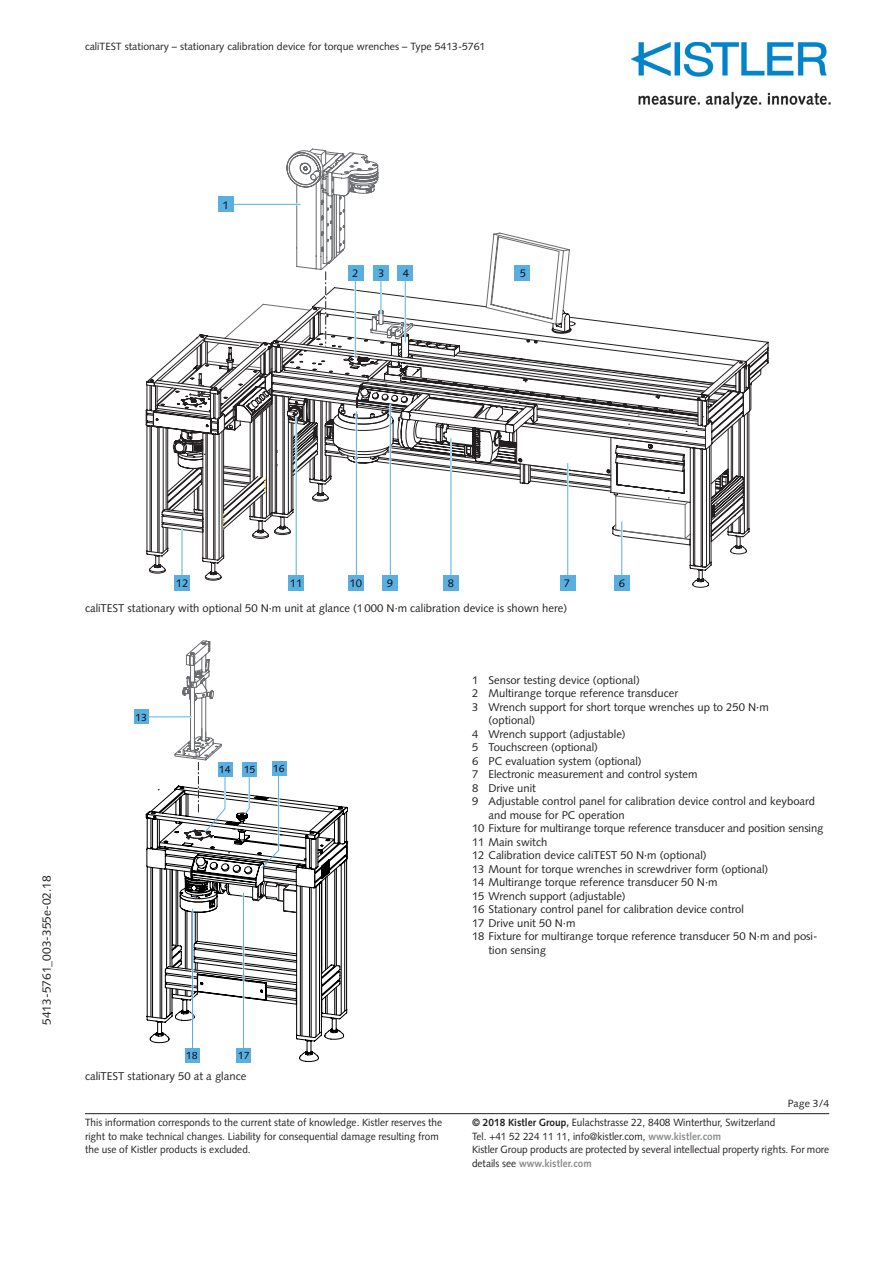
<style>
.page{position:relative;width:893px;height:1263px;background:#fff}
.page>*{position:absolute;margin:0;border:0;box-sizing:border-box;transform-origin:0 0}
.t1{font:12px "Syntax LT Std";color:#231f20}
.t2{font:11.25px "Syntax LT Std";color:#231f20}
.t3{font:10.8px "Linotype Syntax Com";color:#0f0a10}
.t4{font:10.5px/13.5px "Syntax LT Std";color:#231f20;scale:.96 1}
.t5{font:10.5px "Syntax LT Std";color:#231f20}
.t6{font:10.2px "Linotype Syntax Com";color:#0f0a10}
.s1{font-weight:700}
.s2{font-weight:700;color:#8a8c8f}
</style>
<div class="page">
<hr style="left:85px;top:1113px;width:744px;height:1px;background:#231f20">
<img style="left:631px;top:43px;width:200px;height:65px">
<svg style="left:146px;top:149px;width:598px;height:432px"></svg>
<hr style="left:354px;top:279px;width:2px;height:79px;background:#fff">
<div style="left:348px;top:265px;width:15px;height:15px;background:#5aafe1"></div>
<hr style="left:355px;top:279px;width:1px;height:79px;background:#5aafe1">
<hr style="left:380px;top:279px;width:2px;height:35px;background:#fff">
<div style="left:373px;top:265px;width:16px;height:15px;background:#5aafe1"></div>
<hr style="left:381px;top:279px;width:1px;height:35px;background:#5aafe1">
<hr style="left:404px;top:279px;width:2px;height:63px;background:#fff">
<div style="left:398px;top:265px;width:15px;height:15px;background:#5aafe1"></div>
<hr style="left:405px;top:279px;width:1px;height:63px;background:#5aafe1">
<hr style="left:295px;top:417px;width:2px;height:159px;background:#fff">
<div style="left:289px;top:575px;width:15px;height:16px;background:#5aafe1"></div>
<div style="left:515px;top:265px;width:15px;height:15px;background:#5aafe1"></div>
<hr style="left:296px;top:417px;width:1px;height:159px;background:#5aafe1">
<hr style="left:233px;top:203px;width:67px;height:2px;background:#fff">
<div style="left:218px;top:197px;width:16px;height:15px;background:#5aafe1"></div>
<hr style="left:233px;top:204px;width:67px;height:1px;background:#5aafe1">
<hr style="left:181px;top:528px;width:2px;height:48px;background:#fff">
<div style="left:174px;top:575px;width:16px;height:16px;background:#5aafe1"></div>
<hr style="left:182px;top:528px;width:1px;height:48px;background:#5aafe1">
<hr style="left:389px;top:405px;width:2px;height:171px;background:#fff">
<div style="left:383px;top:575px;width:15px;height:16px;background:#5aafe1"></div>
<hr style="left:390px;top:405px;width:1px;height:171px;background:#5aafe1">
<hr style="left:355px;top:412px;width:2px;height:164px;background:#fff">
<div style="left:349px;top:575px;width:15px;height:16px;background:#5aafe1"></div>
<hr style="left:356px;top:412px;width:1px;height:164px;background:#5aafe1">
<hr style="left:450px;top:439px;width:2px;height:137px;background:#fff">
<div style="left:443px;top:575px;width:16px;height:16px;background:#5aafe1"></div>
<hr style="left:451px;top:439px;width:1px;height:137px;background:#5aafe1">
<hr style="left:567px;top:463px;width:2px;height:113px;background:#fff">
<div style="left:560px;top:575px;width:15px;height:16px;background:#5aafe1"></div>
<hr style="left:567px;top:463px;width:1px;height:113px;background:#5aafe1">
<hr style="left:621px;top:522px;width:2px;height:54px;background:#fff">
<div style="left:614px;top:575px;width:15px;height:16px;background:#5aafe1"></div>
<hr style="left:621px;top:522px;width:1px;height:54px;background:#5aafe1">
<svg style="left:146px;top:640px;width:202px;height:422px"></svg>
<div style="left:272px;top:761px;width:14px;height:15px;background:#5aafe1"></div>
<hr style="left:148px;top:716px;width:43px;height:2px;background:#fff">
<div style="left:134px;top:710px;width:15px;height:14px;background:#5aafe1"></div>
<hr style="left:148px;top:716px;width:43px;height:1px;background:#5aafe1">
<div style="left:185px;top:1048px;width:15px;height:14px;background:#5aafe1"></div>
<hr style="left:192px;top:909px;width:1px;height:140px;background:#5aafe1">
<div style="left:236px;top:1048px;width:15px;height:14px;background:#5aafe1"></div>
<hr style="left:243px;top:893px;width:1px;height:156px;background:#5aafe1">
<p class="t5" style="left:85px;top:41px;width:402px">caliTEST stationary – stationary calibration device for torque wrenches – Type 5413-5761</p>
<p class="t3" style="left:222px;top:198px;width:8px">1</p>
<p class="t3" style="left:352px;top:267px;width:8px">2</p>
<p class="t3" style="left:378px;top:267px;width:8px">3</p>
<p class="t3" style="left:403px;top:267px;width:8px">4</p>
<p class="t3" style="left:520px;top:267px;width:8px">5</p>
<p class="t1" style="left:39px;top:1025px;width:151px;rotate:-90deg">5413-5761_003-355e-02.18</p>
<p class="t3" style="left:176px;top:576px;width:14px">12</p>
<p class="t3" style="left:290px;top:576px;width:14px">11</p>
<p class="t3" style="left:349px;top:576px;width:14px">10</p>
<p class="t3" style="left:387px;top:576px;width:8px">9</p>
<p class="t3" style="left:448px;top:576px;width:8px">8</p>
<p class="t3" style="left:564px;top:576px;width:8px">7</p>
<p class="t3" style="left:619px;top:576px;width:8px">6</p>
<p class="t2" style="left:85px;top:601px;width:484px">caliTEST stationary with optional 50 N·m unit at glance (1000 N·m calibration device is shown here)</p>
<p class="t6" style="left:135px;top:711px;width:13px">13</p>
<p class="t6" style="left:219px;top:763px;width:13px">14</p>
<p class="t6" style="left:244px;top:763px;width:13px">15</p>
<p class="t6" style="left:273px;top:762px;width:13px">16</p>
<p class="t2" style="left:472px;top:673px;width:169px">1 Sensor testing device (optional)</p>
<p class="t2" style="left:472px;top:686px;width:208px">2 Multirange torque reference transducer</p>
<p class="t2" style="left:472px;top:700px;width:298px">3 Wrench support for short torque wrenches up to 250 N·m</p>
<p class="t2" style="left:488px;top:713px;width:48px">(optional)</p>
<p class="t2" style="left:472px;top:727px;width:155px">4 Wrench support (adjustable)</p>
<p class="t2" style="left:472px;top:740px;width:127px">5 Touchscreen (optional)</p>
<p class="t2" style="left:472px;top:754px;width:171px">6 PC evaluation system (optional)</p>
<p class="t2" style="left:472px;top:767px;width:227px">7 Electronic measurement and control system</p>
<p class="t2" style="left:472px;top:781px;width:66px">8 Drive unit</p>
<p class="t2" style="left:472px;top:794px;width:345px">9 Adjustable control panel for calibration device control and keyboard</p>
<p class="t2" style="left:488px;top:808px;width:138px">and mouse for PC operation</p>
<p class="t2" style="left:472px;top:821px;width:353px">10 Fixture for multirange torque reference transducer and position sensing</p>
<p class="t2" style="left:472px;top:835px;width:77px">11 Main switch</p>
<p class="t2" style="left:472px;top:848px;width:236px">12 Calibration device caliTEST 50 N·m (optional)</p>
<p class="t2" style="left:472px;top:862px;width:298px">13 Mount for torque wrenches in screwdriver form (optional)</p>
<p class="t2" style="left:472px;top:875px;width:247px">14 Multirange torque reference transducer 50 N·m</p>
<p class="t2" style="left:472px;top:889px;width:155px">15 Wrench support (adjustable)</p>
<p class="t2" style="left:472px;top:902px;width:273px">16 Stationary control panel for calibration device control</p>
<p class="t2" style="left:472px;top:916px;width:105px">17 Drive unit 50 N·m</p>
<p class="t2" style="left:472px;top:929px;width:347px">18 Fixture for multirange torque reference transducer 50 N·m and posi-</p>
<p class="t2" style="left:488px;top:943px;width:59px">tion sensing</p>
<p class="t6" style="left:186px;top:1049px;width:13px">18</p>
<p class="t6" style="left:238px;top:1049px;width:13px">17</p>
<p class="t2" style="left:85px;top:1069px;width:163px">caliTEST stationary 50 at a glance</p>
<p class="t4" style="left:85px;top:1116px;width:374px">This information corresponds to the current state of knowledge. Kistler reserves the right to make technical changes. Liability for consequential damage resulting from the use of Kistler products is excluded.</p>
<p class="t5" style="left:788px;top:1097px;width:43px">Page 3/4</p>
<p class="t4" style="left:472px;top:1116px;width:374px"><span class="s1">© 2018 Kistler Group,</span> Eulachstrasse 22, 8408 Winterthur, Switzerland<br>Tel. +41 52 224 11 11, info@kistler.com, <span class="s2">www.kistler.com<br></span>Kistler Group products are protected by several intellectual property rights. For more details see <span class="s2">www.kistler.com</span></p>
</div>
